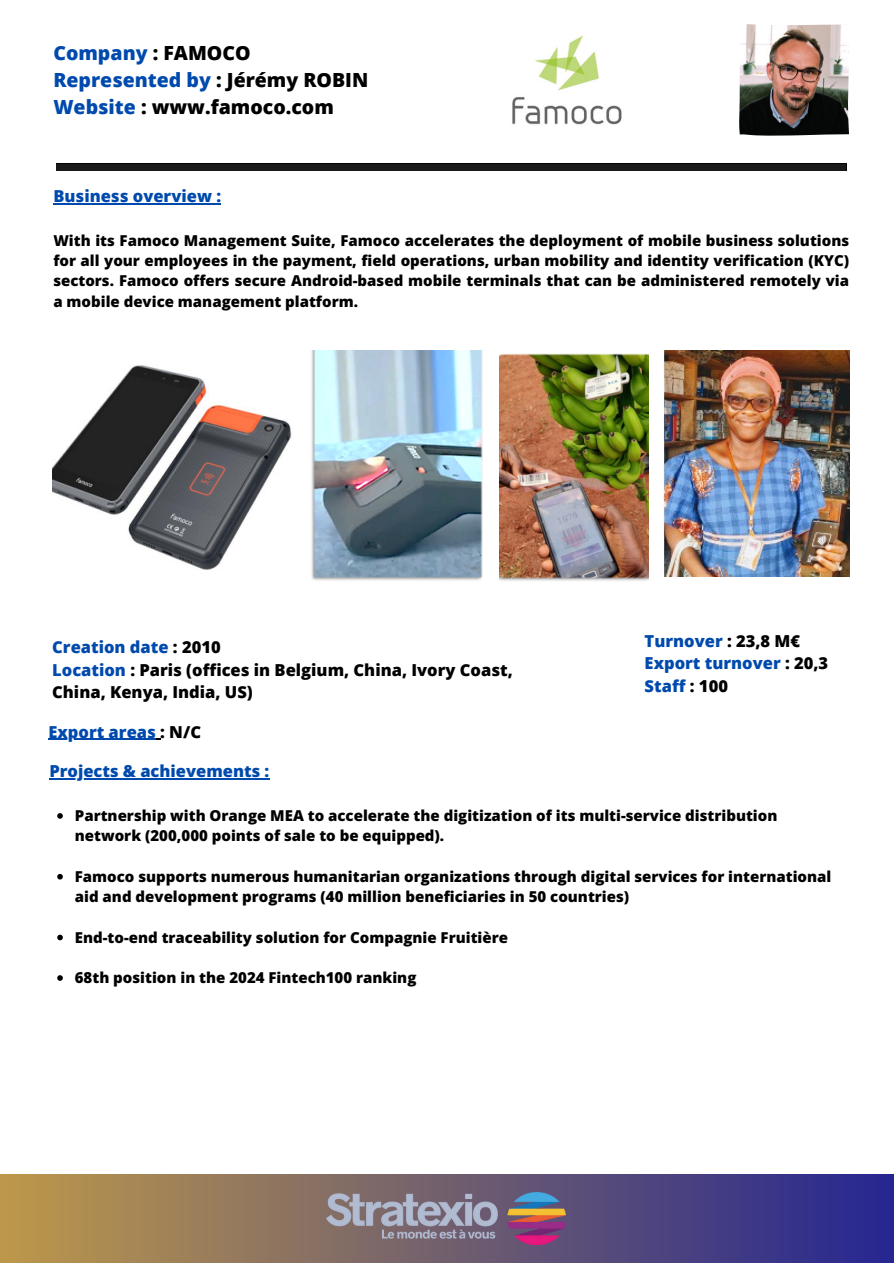
<style>
.page{position:relative;width:894px;height:1264px;background:#fff}
.page>*{position:absolute;margin:0;border:0;box-sizing:border-box;transform-origin:0 0}
.t1{font:800 19.5px/27px "Open Sans";color:#000}
.t2{font:800 16.5px/22.5px "Open Sans";color:#004aad}
.t3{font:800 16.5px/22.5px "Open Sans";color:#000}
.t4{font:800 15px/20.2px "Open Sans";color:#000}
.s1{color:#004aad}
.s2{color:#000}
</style>
<div class="page">
<div style="left:56px;top:164px;width:790px;height:7px;background:#191919"></div>
<hr style="left:53px;top:203px;width:168px;height:1px;background:#004aad">
<hr style="left:48px;top:738px;width:108px;height:2px;background:#004aad">
<hr style="left:49px;top:778px;width:220px;height:1px;background:#004aad">
<svg style="left:57px;top:813px;width:6px;height:5px"></svg>
<svg style="left:57px;top:873px;width:6px;height:6px"></svg>
<svg style="left:57px;top:934px;width:6px;height:6px"></svg>
<svg style="left:57px;top:975px;width:6px;height:5px"></svg>
<div style="left:0;top:1174px;width:893px;height:88px;background:linear-gradient(to right,#bd984a,#262691)"></div>
<img style="left:327px;top:1192px;width:172px;height:52px">
<img style="left:506px;top:1192px;width:59px;height:52px">
<img style="left:739px;top:24px;width:109px;height:112px">
<img style="left:512px;top:35px;width:110px;height:90px">
<img style="left:52px;top:365px;width:240px;height:205px">
<img style="left:311px;top:350px;width:172px;height:231px">
<img style="left:499px;top:353px;width:149px;height:228px">
<img style="left:663px;top:350px;width:186px;height:226px">
<h1 class="t1" style="left:53px;top:39px;width:316px"><span class="s1">Company</span> : FAMOCO<br><span class="s1">Represented by</span> : Jérémy ROBIN<br><span class="s1">Website</span> : www.famoco.com</h1>
<p class="t2" style="left:53px;top:184px;width:169px">Business overview :</p>
<p class="t4" style="left:53px;top:230px;width:797px;text-align:justify">With its Famoco Management Suite, Famoco accelerates the deployment of mobile business solutions for all your employees in the payment, field operations, urban mobility and identity verification (KYC) sectors. Famoco offers secure Android-based mobile terminals that can be administered remotely via a mobile device management platform.</p>
<p class="t2" style="left:644px;top:629px;width:185px">Turnover <span class="s2">: 23,8 M€<br></span>Export turnover <span class="s2">: 20,3<br></span>Staff <span class="s2">: 100</span></p>
<p class="t3" style="left:52px;top:635px;width:462px"><span class="s1">Creation date</span> : 2010<br><span class="s1">Location</span> : Paris (offices in Belgium, China, Ivory Coast,<br>China, Kenya, India, US)</p>
<h2 class="t2" style="left:48px;top:720px;width:154px">Export areas <span class="s2">: N/C</span></h2>
<h2 class="t2" style="left:49px;top:759px;width:221px">Projects &amp; achievements :</h2>
<h2 class="t4" style="left:75px;top:805px;width:703px">Partnership with Orange MEA to accelerate the digitization of its multi-service distribution network (200,000 points of sale to be equipped).</h2>
<h2 class="t4" style="left:75px;top:865px;width:757px">Famoco supports numerous humanitarian organizations through digital services for international aid and development programs (40 million beneficiaries in 50 countries)</h2>
<h2 class="t4" style="left:75px;top:926px;width:434px">End-to-end traceability solution for Compagnie Fruitière</h2>
<h2 class="t4" style="left:75px;top:967px;width:343px">68th position in the 2024 Fintech100 ranking</h2>
</div>
